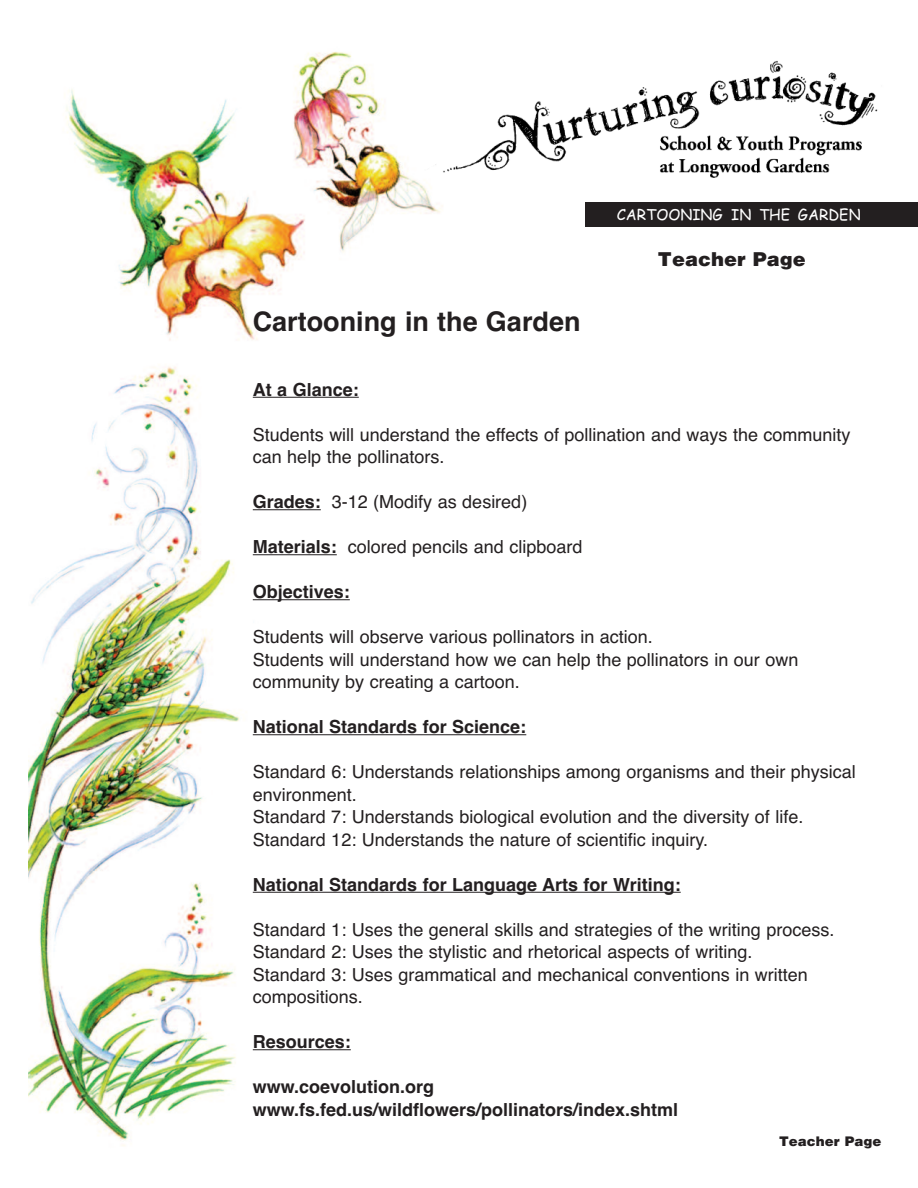
<style>
.page{position:relative;width:918px;height:1188px;background:#fff}
.page>*{position:absolute;margin:0;border:0;box-sizing:border-box;transform-origin:0 0}
.t1{font:700 27px "Helvetica";color:#231f20}
.t2{font:900 19.5px "Helvetica";color:#231f20}
.t3{font:18px/22.5px "Helvetica";color:#231f20}
.t4{font:700 18px/22.5px "Helvetica";color:#231f20}
.t5{font:15px "Comic Sans MS";color:#fff}
.t6{font:900 13.5px "Helvetica";color:#231f20}
.s1{font-weight:700}
</style>
<div class="page">
<img style="left:28px;top:52px;width:653px;height:1094px">
<hr style="left:253px;top:397px;width:106px;height:1px;background:#231f20">
<hr style="left:253px;top:509px;width:68px;height:1px;background:#231f20">
<hr style="left:253px;top:554px;width:84px;height:1px;background:#231f20">
<hr style="left:253px;top:599px;width:97px;height:1px;background:#231f20">
<hr style="left:253px;top:734px;width:273px;height:1px;background:#231f20">
<hr style="left:253px;top:892px;width:428px;height:1px;background:#231f20">
<hr style="left:253px;top:1049px;width:98px;height:1px;background:#231f20">
<div style="left:437px;top:35px;width:449px;height:164px;background:#fff"></div>
<img style="left:443px;top:61px;width:435px;height:117px">
<div style="left:585px;top:202px;width:333px;height:25px;background:#231f20"></div>
<p class="t5" style="left:617px;top:206px;width:245px">CARTOONING IN THE GARDEN</p>
<h1 class="t1" style="left:253px;top:306px;width:329px">Cartooning in the Garden</h1>
<p class="t2" style="left:658px;top:248px;width:149px">Teacher Page</p>
<p class="t4" style="left:253px;top:378px;width:108px">At a Glance:</p>
<p class="t3" style="left:253px;top:423px;width:599px">Students will understand the effects of pollination and ways the community can help the pollinators.</p>
<p class="t3" style="left:253px;top:491px;width:276px"><span class="s1">Grades:</span> 3-12 (Modify as desired)</p>
<p class="t3" style="left:253px;top:536px;width:331px"><span class="s1">Materials:</span> colored pencils and clipboard</p>
<p class="t4" style="left:253px;top:581px;width:99px">Objectives:</p>
<p class="t3" style="left:253px;top:626px;width:547px">Students will observe various pollinators in action.<br>Students will understand how we can help the pollinators in our own community by creating a cartoon.</p>
<p class="t4" style="left:253px;top:716px;width:275px">National Standards for Science:</p>
<p class="t3" style="left:253px;top:761px;width:605px">Standard 6: Understands relationships among organisms and their physical environment.<br>Standard 7: Understands biological evolution and the diversity of life.<br>Standard 12: Understands the nature of scientific inquiry.</p>
<p class="t4" style="left:253px;top:873px;width:429px">National Standards for Language Arts for Writing:</p>
<p class="t3" style="left:253px;top:918px;width:583px">Standard 1: Uses the general skills and strategies of the writing process.<br>Standard 2: Uses the stylistic and rhetorical aspects of writing.<br>Standard 3: Uses grammatical and mechanical conventions in written compositions.</p>
<p class="t4" style="left:253px;top:1031px;width:100px">Resources:</p>
<p class="t4" style="left:253px;top:1076px;width:427px">www.coevolution.org www.fs.fed.us/wildflowers/pollinators/index.shtml</p>
<p class="t6" style="left:779px;top:1133px;width:104px">Teacher Page</p>
</div>
